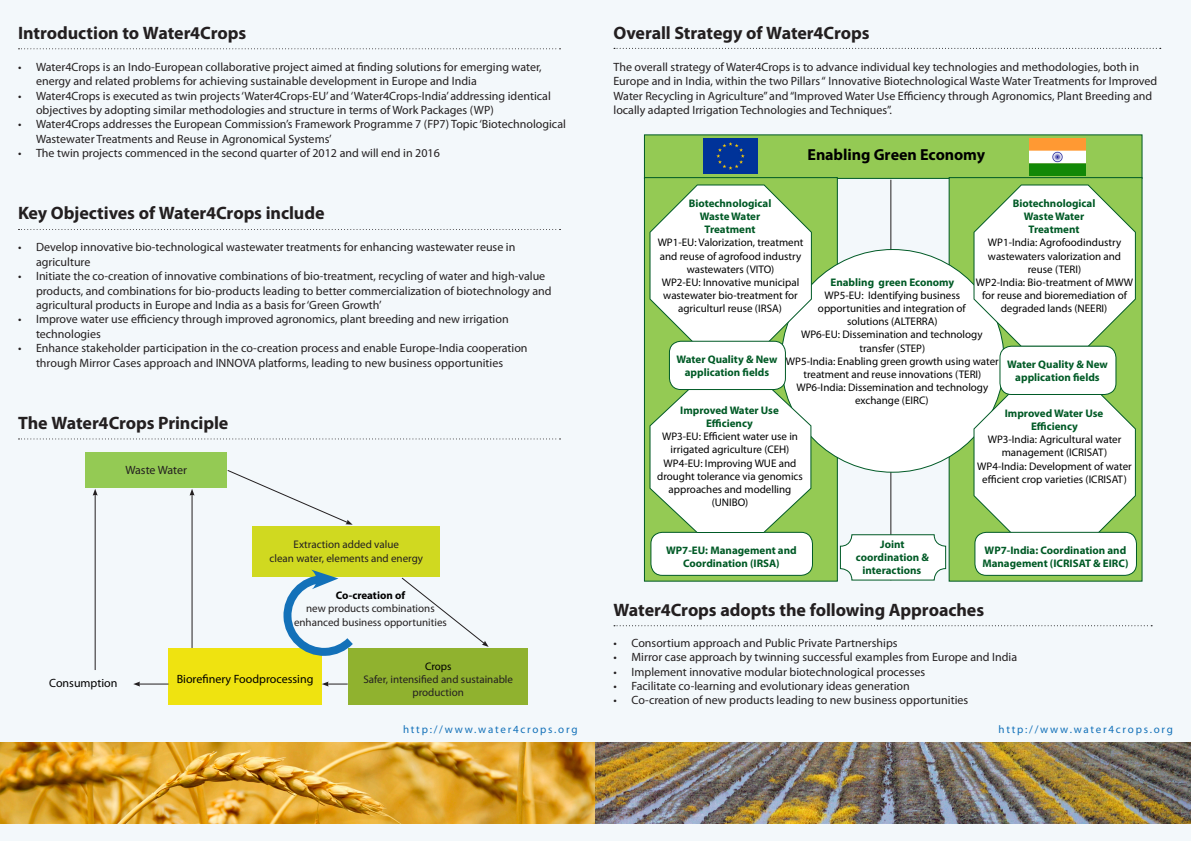
<style>
.page{position:relative;width:1191px;height:842px;background:#fff}
.page>*{position:absolute;margin:0;border:0;box-sizing:border-box;transform-origin:0 0}
.t1{font:700 18px "Myriad Pro";letter-spacing:-.005em;color:#231f20}
.t2{font:700 16px "Myriad Pro";letter-spacing:-.005em;color:#000}
.Bullets_Green{font:12px/14.4px "Myriad Pro";color:#231f20}
.Bullets_Green_copy{font:12px/14.4px "Myriad Pro";color:#231f20}
.t3{font:12px "Myriad Pro";color:#000}
.figure_text{font:11px/13.2px "Myriad Pro";color:#000;text-align:center}
.figure_text_head{font:700 11px/13.2px "Myriad Pro";color:#005a26;text-align:center}
.figure_text-2{font:11px/13.2px "Myriad Pro";color:#231f20;text-align:center}
.Website{font:11px "Myriad Pro";letter-spacing:.16em;color:#1371b9}
.figure_text-3{font:700 11px "Myriad Pro";color:#000}
</style>
<div class="page">
<div style="left:596px;top:0;width:595px;height:841px;background:#f3f8fb"></div>
<div style="left:0;top:0;width:596px;height:841px;background:#f3f8fb"></div>
<svg style="left:18px;top:48px;width:542px;height:1px"></svg>
<img style="left:0;top:743px;width:1191px;height:81px">
<svg style="left:18px;top:229px;width:542px;height:1px"></svg>
<svg style="left:614px;top:625px;width:538px;height:1px"></svg>
<svg style="left:18px;top:438px;width:542px;height:1px"></svg>
<div style="left:85px;top:452px;width:142px;height:36px;background:#94ca54"></div>
<div style="left:252px;top:527px;width:188px;height:50px;background:#d0d920"></div>
<div style="left:349px;top:648px;width:179px;height:56px;background:#90b22f"></div>
<div style="left:169px;top:648px;width:153px;height:56px;background:#efe310"></div>
<svg style="left:227px;top:470px;width:126px;height:55px"></svg>
<svg style="left:401px;top:577px;width:87px;height:70px"></svg>
<hr style="left:192px;top:494px;width:1px;height:154px;background:#231f20">
<svg style="left:189px;top:489px;width:5px;height:7px"></svg>
<hr style="left:95px;top:494px;width:1px;height:176px;background:#231f20">
<svg style="left:93px;top:489px;width:5px;height:7px"></svg>
<svg style="left:133px;top:681px;width:35px;height:5px"></svg>
<svg style="left:283px;top:570px;width:70px;height:89px"></svg>
<svg style="left:614px;top:48px;width:546px;height:1px"></svg>
<svg style="left:322px;top:681px;width:26px;height:5px"></svg>
<div style="left:644px;top:134px;width:498px;height:45px;background:#94ca54"></div>
<img style="left:704px;top:138px;width:53px;height:36px">
<img style="left:1029px;top:138px;width:56px;height:37px">
<hr style="left:890px;top:180px;width:1px;height:400px;background:#231f20">
<div style="left:644px;top:177px;width:194px;height:405px;background:#94ca54;border:1px solid #005a26"></div>
<div style="left:948px;top:177px;width:194px;height:405px;background:#94ca54;border:1px solid #005a26"></div>
<div style="left:781px;top:249px;width:223px;height:223px;background:#fff;border-radius:50%"></div>
<div style="left:840px;top:535px;width:105px;height:45px;background:#fff;border-radius:11px"></div>
<div style="left:840px;top:534px;width:106px;height:46px;border:1px solid #005a26;border-radius:11px"></div>
<div style="left:651px;top:532px;width:161px;height:43px;background:#fff;border-radius:11px"></div>
<div style="left:650px;top:532px;width:163px;height:44px;border:1px solid #005a26;border-radius:11px"></div>
<svg style="left:649px;top:184px;width:163px;height:163px"></svg>
<svg style="left:649px;top:382px;width:163px;height:151px"></svg>
<svg style="left:973px;top:184px;width:163px;height:163px"></svg>
<svg style="left:973px;top:380px;width:163px;height:158px"></svg>
<div style="left:975px;top:532px;width:161px;height:43px;background:#fff;border-radius:11px"></div>
<div style="left:974px;top:532px;width:163px;height:44px;border:1px solid #005a26;border-radius:11px"></div>
<div style="left:669px;top:341px;width:116px;height:48px;background:#fff;border-radius:11px"></div>
<div style="left:669px;top:341px;width:117px;height:49px;border:1px solid #005a26;border-radius:11px"></div>
<div style="left:1000px;top:346px;width:116px;height:48px;background:#fff;border-radius:11px"></div>
<div style="left:999px;top:346px;width:117px;height:49px;border:1px solid #005a26;border-radius:11px"></div>
<p class="t1" style="left:18px;top:21px;width:230px">Introduction to Water4Crops</p>
<p class="Bullets_Green" style="left:36px;top:59px;width:507px;text-indent:-18px">• Water4Crops is an Indo-European collaborative project aimed at finding solutions for emerging water, energy and related problems for achieving sustainable development in Europe and India</p>
<p class="Bullets_Green" style="left:36px;top:88px;width:516px;text-indent:-18px">• Water4Crops is executed as twin projects ‘Water4Crops-EU’ and ‘Water4Crops-India’ addressing identical objectives by adopting similar methodologies and structure in terms of Work Packages (WP)</p>
<p class="Bullets_Green" style="left:36px;top:117px;width:531px;text-indent:-18px">• Water4Crops addresses the European Commission’s Framework Programme 7 (FP7) Topic ‘Biotechnological<br>Wastewater Treatments and Reuse in Agronomical Systems’</p>
<p class="Bullets_Green" style="left:18px;top:146px;width:423px">• The twin projects commenced in the second quarter of 2012 and will end in 2016</p>
<p class="t1" style="left:18px;top:201px;width:308px">Key Objectives of Water4Crops include</p>
<p class="Bullets_Green" style="left:36px;top:240px;width:481px;text-indent:-18px">• Develop innovative bio‐technological wastewater treatments for enhancing wastewater reuse in agriculture</p>
<p class="Bullets_Green" style="left:36px;top:269px;width:517px;text-indent:-18px">• Initiate the co‐creation of innovative combinations of bio-treatment, recycling of water and high‐value products, and combinations for bio-products leading to better commercialization of biotechnology and agricultural products in Europe and India as a basis for ‘Green Growth’</p>
<p class="Bullets_Green" style="left:36px;top:312px;width:474px;text-indent:-18px">• Improve water use efficiency through improved agronomics, plant breeding and new irrigation technologies</p>
<p class="Bullets_Green" style="left:18px;top:341px;width:511px;text-align:center">• Enhance stakeholder participation in the co-creation process and enable Europe‐India cooperation through Mirror Cases approach and INNOVA platforms, leading to new business opportunities</p>
<p class="t1" style="left:18px;top:411px;width:212px">The Water4Crops Principle</p>
<p class="Bullets_Green_copy" style="left:125px;top:463px;width:63px">Waste Water</p>
<p class="figure_text-2" style="left:294px;top:538px;width:107px">Extraction added value</p>
<p class="figure_text-2" style="left:269px;top:551px;width:155px">clean water, elements and energy</p>
<p class="figure_text-3" style="left:336px;top:588px;width:71px">Co-creation of</p>
<p class="figure_text-2" style="left:306px;top:602px;width:130px">new products combinations</p>
<p class="figure_text-2" style="left:294px;top:615px;width:154px">enhanced business opportunities</p>
<p class="t3" style="left:49px;top:675px;width:70px">Consumption</p>
<p class="t3" style="left:177px;top:671px;width:138px">Biorefinery Foodprocessing</p>
<p class="figure_text" style="left:425px;top:659px;width:28px">Crops</p>
<p class="figure_text-2" style="left:363px;top:673px;width:151px">Safer, intensified and sustainable production</p>
<p class="Website" style="left:403px;top:723px;width:176px">http://www.water4crops.org</p>
<p class="t1" style="left:613px;top:21px;width:257px">Overall Strategy of Water4Crops</p>
<p class="Bullets_Green_copy" style="left:613px;top:59px;width:545px">The overall strategy of Water4Crops is to advance individual key technologies and methodologies, both in Europe and in India, within the two Pillars “ Innovative Biotechnological Waste Water Treatments for Improved Water Recycling in Agriculture” and “Improved Water Use Efficiency through Agronomics, Plant Breeding and locally adapted Irrigation Technologies and Techniques”.</p>
<p class="t2" style="left:807px;top:144px;width:179px">Enabling Green Economy</p>
<p class="figure_text_head" style="left:688px;top:196px;width:84px">Biotechnological<br>Waste Water<br>Treatment</p>
<p class="figure_text" style="left:657px;top:236px;width:147px">WP1-EU: Valorization, treatment and reuse of agrofood industry wastewaters (VITO)</p>
<p class="figure_text" style="left:662px;top:275px;width:139px">WP2-EU: Innovative municipal wastewater bio-treatment for agriculturl reuse (IRSA)</p>
<p class="figure_text_head" style="left:1012px;top:196px;width:84px">Biotechnological<br>Waste Water<br>Treatment</p>
<p class="figure_text" style="left:988px;top:236px;width:135px">WP1-India: Agrofoodindustry wastewaters valorization and reuse (TERI)</p>
<p class="figure_text" style="left:976px;top:275px;width:159px">WP2-India: Bio-treatment of MWW for reuse and bioremediation of degraded lands (NEERI)</p>
<p class="figure_text_head" style="left:830px;top:275px;width:125px">Enabling green Economy</p>
<p class="figure_text" style="left:818px;top:288px;width:149px">WP5-EU: Identifying business opportunities and integration of solutions (ALTERRA)</p>
<p class="figure_text" style="left:801px;top:328px;width:183px">WP6-EU: Dissemination and technology transfer (STEP)</p>
<p class="figure_text" style="left:786px;top:354px;width:214px">WP5-India: Enabling green growth using water treatment and reuse innovations (TERI)</p>
<p class="figure_text" style="left:796px;top:381px;width:193px">WP6-India: Dissemination and technology exchange (EIRC)</p>
<p class="figure_text_head" style="left:676px;top:352px;width:102px">Water Quality &amp; New application fields</p>
<p class="figure_text_head" style="left:1007px;top:357px;width:102px">Water Quality &amp; New application fields</p>
<p class="figure_text_head" style="left:680px;top:403px;width:100px">Improved Water Use<br>Efficiency</p>
<p class="figure_text" style="left:662px;top:430px;width:138px">WP3-EU: Efficient water use in irrigated agriculture (CEH)</p>
<p class="figure_text" style="left:657px;top:456px;width:147px">WP4-EU: Improving WUE and drought tolerance via genomics approaches and modelling (UNIBO)</p>
<p class="figure_text_head" style="left:1004px;top:406px;width:100px">Improved Water Use<br>Efficiency</p>
<p class="figure_text" style="left:987px;top:433px;width:135px">WP3-India: Agricultural water management (ICRISAT)</p>
<p class="figure_text" style="left:977px;top:459px;width:156px">WP4-India: Development of water efficient crop varieties (ICRISAT)</p>
<p class="figure_text_head" style="left:666px;top:544px;width:132px">WP7-EU: Management and<br>Coordination (IRSA)</p>
<p class="figure_text_head" style="left:856px;top:537px;width:74px">Joint coordination &amp; interactions</p>
<p class="figure_text_head" style="left:982px;top:544px;width:148px;text-align:left">WP7-India: Coordination and<br>Management (ICRISAT &amp; EIRC)</p>
<p class="t1" style="left:613px;top:598px;width:372px">Water4Crops adopts the following Approaches</p>
<p class="Bullets_Green" style="left:613px;top:635px;width:286px">• Consortium approach and Public Private Partnerships</p>
<p class="Bullets_Green" style="left:613px;top:650px;width:405px">• Mirror case approach by twinning successful examples from Europe and India</p>
<p class="Bullets_Green" style="left:613px;top:664px;width:313px">• Implement innovative modular biotechnological processes</p>
<p class="Bullets_Green" style="left:613px;top:679px;width:298px">• Facilitate co-learning and evolutionary ideas generation</p>
<p class="Bullets_Green" style="left:613px;top:693px;width:356px">• Co-creation of new products leading to new business opportunities</p>
<p class="Website" style="left:998px;top:723px;width:176px">http://www.water4crops.org</p>
</div>
